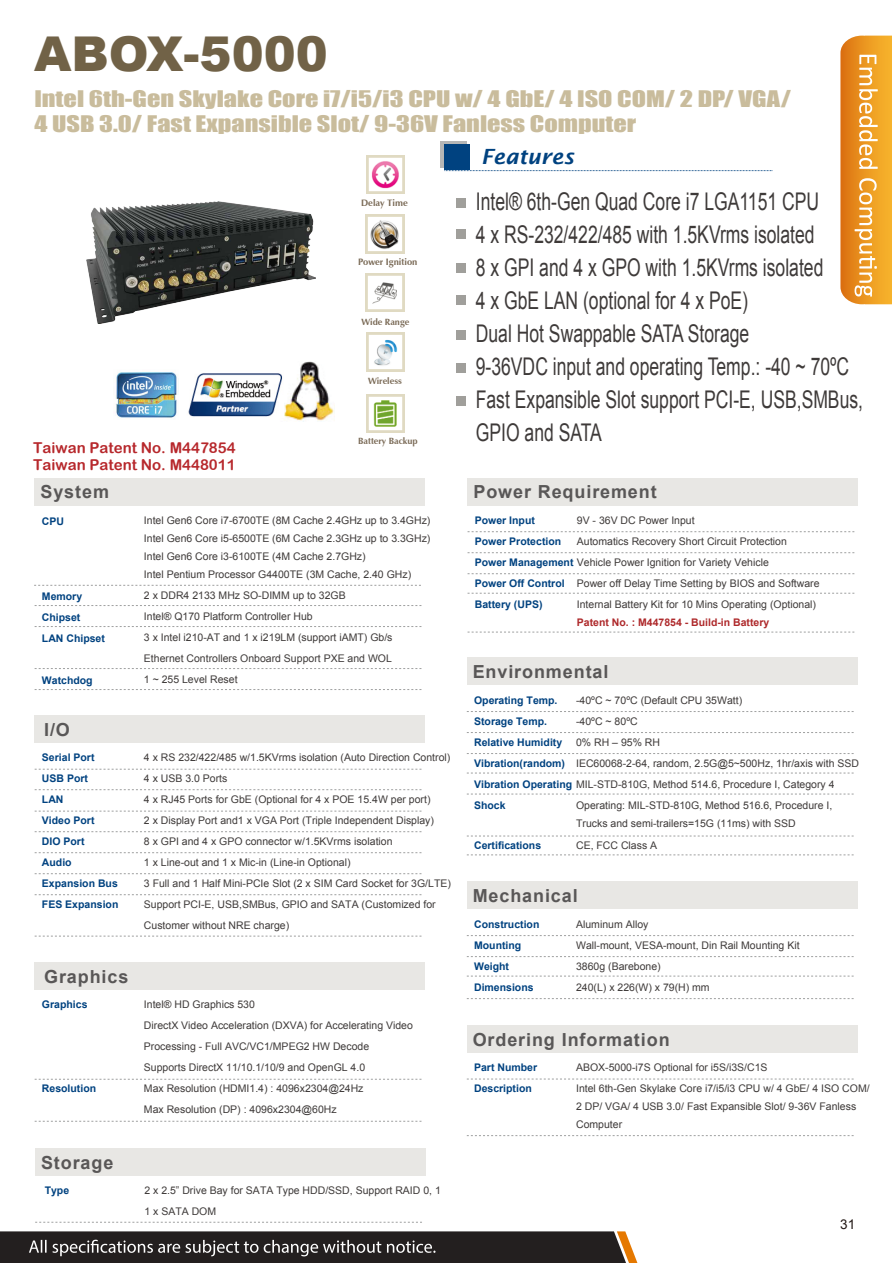
<style>
.page{position:relative;width:892px;height:1263px;background:#fff}
.page>*{position:absolute;margin:0;border:0;box-sizing:border-box;transform-origin:0 0}
.t1{font:900 48px "Arial";color:#716247}
.t2{font:24.3px/33px "Arial";color:#3e3a39;scale:.72 1}
.t3{font:21px/25.2px "Impact";color:#c9bc9c;scale:1.25 1}
.t4{font:italic 600 21px "Lucida Sans";color:#004280}
.t5{font:700 18px "Arial";letter-spacing:.05em;color:#595757}
.t6{font:15px "Arial Rounded MT Bold";color:#b7282c}
.t7{font:13.5px "Arial";color:#221815}
.t8{font:10.5px/21px "Arial";color:#3e3a39}
.t9{font:700 10.5px/21px "Arial";color:#004280}
.t10{font:700 10.5px "Arial";color:#ae292b}
.t11{font:700 9.3px "Zapf Humanist 601 BT";color:#7a6a56}
.t12{font:700 9px "Zapf Humanist 601 BT";color:#7a6a56}
.s1{font-weight:400;color:#3e3a39}
</style>
<div class="page">
<svg style="left:0;top:1231px;width:637px;height:32px;background:#393533"></svg>
<svg style="left:840px;top:36px;width:52px;height:268px;background:#eca139"></svg>
<div style="left:35px;top:478px;width:390px;height:27px;background:#e8e7e4"></div>
<div style="left:35px;top:715px;width:390px;height:27px;background:#e8e7e4"></div>
<svg style="left:35px;top:605px;width:387px;height:1px"></svg>
<svg style="left:35px;top:626px;width:387px;height:1px"></svg>
<svg style="left:35px;top:668px;width:387px;height:1px"></svg>
<svg style="left:35px;top:689px;width:387px;height:1px"></svg>
<svg style="left:35px;top:789px;width:387px;height:1px"></svg>
<svg style="left:35px;top:811px;width:387px;height:1px"></svg>
<svg style="left:35px;top:831px;width:387px;height:1px"></svg>
<svg style="left:35px;top:852px;width:387px;height:1px"></svg>
<svg style="left:35px;top:873px;width:387px;height:1px"></svg>
<svg style="left:35px;top:894px;width:387px;height:1px"></svg>
<svg style="left:35px;top:936px;width:387px;height:1px"></svg>
<svg style="left:35px;top:769px;width:387px;height:1px"></svg>
<div style="left:35px;top:963px;width:390px;height:27px;background:#e8e7e4"></div>
<svg style="left:35px;top:1079px;width:387px;height:1px"></svg>
<svg style="left:35px;top:1121px;width:387px;height:1px"></svg>
<div style="left:35px;top:1148px;width:390px;height:27px;background:#e8e7e4"></div>
<svg style="left:35px;top:1222px;width:387px;height:1px"></svg>
<svg style="left:34px;top:585px;width:387px;height:1px"></svg>
<div style="left:467px;top:882px;width:390px;height:27px;background:#e8e7e4"></div>
<svg style="left:467px;top:956px;width:387px;height:1px"></svg>
<svg style="left:467px;top:935px;width:387px;height:1px"></svg>
<svg style="left:467px;top:976px;width:387px;height:1px"></svg>
<svg style="left:467px;top:998px;width:387px;height:1px"></svg>
<div style="left:467px;top:1025px;width:390px;height:27px;background:#e8e7e4"></div>
<svg style="left:467px;top:1079px;width:387px;height:1px"></svg>
<svg style="left:467px;top:1135px;width:387px;height:1px"></svg>
<svg style="left:440px;top:141px;width:27px;height:27px"></svg>
<div style="left:444px;top:145px;width:26px;height:25px;background:#004280"></div>
<svg style="left:444px;top:170px;width:329px;height:1px"></svg>
<div style="left:457px;top:199px;width:9px;height:9px;background:#a09f9b"></div>
<div style="left:457px;top:229px;width:9px;height:9px;background:#a09f9b"></div>
<div style="left:457px;top:263px;width:9px;height:9px;background:#a09f9b"></div>
<div style="left:457px;top:296px;width:9px;height:9px;background:#a09f9b"></div>
<div style="left:457px;top:330px;width:9px;height:9px;background:#a09f9b"></div>
<div style="left:457px;top:363px;width:9px;height:9px;background:#a09f9b"></div>
<div style="left:457px;top:396px;width:9px;height:9px;background:#a09f9b"></div>
<div style="left:468px;top:478px;width:390px;height:27px;background:#e8e7e4"></div>
<svg style="left:467px;top:552px;width:388px;height:1px"></svg>
<svg style="left:467px;top:531px;width:388px;height:1px"></svg>
<svg style="left:467px;top:573px;width:388px;height:1px"></svg>
<svg style="left:467px;top:593px;width:388px;height:1px"></svg>
<svg style="left:467px;top:632px;width:388px;height:1px"></svg>
<div style="left:467px;top:658px;width:390px;height:27px;background:#e8e7e4"></div>
<svg style="left:467px;top:732px;width:387px;height:1px"></svg>
<svg style="left:467px;top:711px;width:387px;height:1px"></svg>
<svg style="left:467px;top:753px;width:387px;height:1px"></svg>
<svg style="left:467px;top:773px;width:387px;height:1px"></svg>
<svg style="left:467px;top:836px;width:387px;height:1px"></svg>
<svg style="left:467px;top:794px;width:387px;height:1px"></svg>
<svg style="left:467px;top:854px;width:387px;height:1px"></svg>
<img style="left:365px;top:214px;width:40px;height:40px">
<img style="left:366px;top:273px;width:38px;height:39px">
<img style="left:366px;top:333px;width:38px;height:38px">
<img style="left:367px;top:395px;width:38px;height:38px">
<img style="left:367px;top:155px;width:37px;height:38px">
<img style="left:284px;top:361px;width:50px;height:60px">
<img style="left:188px;top:373px;width:94px;height:44px">
<img style="left:116px;top:372px;width:62px;height:46px">
<img style="left:87px;top:201px;width:229px;height:123px">
<h1 class="t1" style="left:34px;top:19px;width:295px">ABOX-5000</h1>
<h3 class="t3" style="left:34px;top:85px;width:607px">Intel 6th-Gen Skylake Core i7/i5/i3 CPU w/ 4 GbE/ 4 ISO COM/ 2 DP/ VGA/<br>4 USB 3.0/ Fast Expansible Slot/ 9-36V Fanless Computer</h3>
<p class="t11" style="left:361px;top:197px;width:48px">Delay Time</p>
<p class="t11" style="left:358px;top:256px;width:61px">Power Ignition</p>
<p class="t12" style="left:361px;top:316px;width:49px">Wide Range</p>
<h3 class="t6" style="left:33px;top:438px;width:204px">Taiwan Patent No. M447854</h3>
<h3 class="t6" style="left:33px;top:456px;width:204px">Taiwan Patent No. M448011</h3>
<h3 class="t5" style="left:41px;top:480px;width:70px">System</h3>
<p class="t12" style="left:368px;top:376px;width:36px">Wireless</p>
<p class="t12" style="left:358px;top:436px;width:61px">Battery Backup</p>
<p class="t9" style="left:42px;top:511px;width:24px">CPU</p>
<p class="t9" style="left:42px;top:586px;width:65px">Memory<br>Chipset<br>LAN Chipset</p>
<p class="t9" style="left:42px;top:670px;width:52px">Watchdog</p>
<h3 class="t5" style="left:44px;top:717px;width:27px">I/O</h3>
<p class="t8" style="left:144px;top:511px;width:288px;line-height:18px">Intel Gen6 Core i7-6700TE (8M Cache 2.4GHz up to 3.4GHz)<br>Intel Gen6 Core i5-6500TE (6M Cache 2.3GHz up to 3.3GHz)<br>Intel Gen6 Core i3-6100TE (4M Cache 2.7GHz)<br>Intel Pentium Processor G4400TE (3M Cache, 2.40 GHz)</p>
<p class="t8" style="left:144px;top:585px;width:250px">2 x DDR4 2133 MHz SO-DIMM up to 32GB<br>Intel® Q170 Platform Controller Hub<br>3 x Intel i210-AT and 1 x i219LM (support iAMT) Gb/s Ethernet Controllers Onboard Support PXE and WOL 1 ~ 255 Level Reset</p>
<p class="t9" style="left:42px;top:747px;width:78px">Serial Port<br>USB Port<br>LAN<br>Video Port<br>DIO Port<br>Audio<br>Expansion Bus<br>FES Expansion</p>
<p class="t8" style="left:144px;top:747px;width:308px">4 x RS 232/422/485 w/1.5KVrms isolation (Auto Direction Control)<br>4 x USB 3.0 Ports<br>4 x RJ45 Ports for GbE (Optional for 4 x POE 15.4W per port)<br>2 x Display Port and1 x VGA Port (Triple Independent Display)<br>8 x GPI and 4 x GPO connector w/1.5KVrms isolation<br>1 x Line-out and 1 x Mic-in (Line-in Optional)<br>3 Full and 1 Half Mini-PCIe Slot (2 x SIM Card Socket for 3G/LTE)<br>Support PCI-E, USB,SMBus, GPIO and SATA (Customized for Customer without NRE charge)</p>
<h3 class="t5" style="left:44px;top:965px;width:86px">Graphics</h3>
<p class="t9" style="left:42px;top:994px;width:47px">Graphics</p>
<p class="t8" style="left:144px;top:994px;width:271px">Intel® HD Graphics 530<br>DirectX Video Acceleration (DXVA) for Accelerating Video Processing - Full AVC/VC1/MPEG2 HW Decode Supports DirectX 11/10.1/10/9 and OpenGL 4.0<br>Max Resolution (HDMI1.4) : 4096x2304@24Hz<br>Max Resolution (DP) : 4096x2304@60Hz</p>
<p class="t9" style="left:42px;top:1078px;width:56px">Resolution</p>
<h3 class="t5" style="left:41px;top:1150px;width:74px">Storage</h3>
<p class="t9" style="left:45px;top:1180px;width:26px">Type</p>
<p class="t8" style="left:144px;top:1180px;width:298px">2 x 2.5” Drive Bay for SATA Type HDD/SSD, Support RAID 0, 1<br>1 x SATA DOM</p>
<h3 class="t4" style="left:481px;top:144px;width:95px">Features</h3>
<p class="t2" style="left:476px;top:185px;width:539px">Intel® 6th-Gen Quad Core i7 LGA1151 CPU<br>4 x RS-232/422/485 with 1.5KVrms isolated<br>8 x GPI and 4 x GPO with 1.5KVrms isolated<br>4 x GbE LAN (optional for 4 x PoE)<br>Dual Hot Swappable SATA Storage<br>9-36VDC input and operating Temp.: -40 ~ 70ºC Fast Expansible Slot support PCI-E, USB,SMBus, GPIO and SATA</p>
<h3 class="t5" style="left:473px;top:480px;width:185px">Power Requirement</h3>
<p class="t9" style="left:475px;top:510px;width:295px">Power Input<br>Power Protection<br>Power Management <span class="s1">Vehicle Power Ignition for Variety Vehicle<br></span>Power Off Control<br>Battery (UPS)</p>
<p class="t8" style="left:577px;top:510px;width:212px">9V - 36V DC Power Input<br>Automatics Recovery Short Circuit Protection</p>
<p class="t8" style="left:577px;top:573px;width:244px">Power off Delay Time Setting by BIOS and Software<br>Internal Battery Kit for 10 Mins Operating (Optional)</p>
<p class="t10" style="left:577px;top:615px;width:194px">Patent No. : M447854 - Build-in Battery</p>
<h3 class="t5" style="left:473px;top:660px;width:137px">Environmental</h3>
<p class="t9" style="left:474px;top:690px;width:362px">Operating Temp.<br>Storage Temp.<br>Relative Humidity<br>Vibration(random)<br>Vibration Operating <span class="s1">MIL-STD-810G, Method 514.6, Procedure I, Category 4<br></span>Shock</p>
<p class="t9" style="left:474px;top:835px;width:69px">Certifications</p>
<p class="t8" style="left:576px;top:690px;width:284px">-40ºC ~ 70ºC (Default CPU 35Watt)<br>-40ºC ~ 80ºC<br>0% RH – 95% RH<br>IEC60068-2-64, random, 2.5G@5~500Hz, 1hr/axis with SSD</p>
<p class="t8" style="left:576px;top:796px;width:258px;line-height:18px">Operating: MIL-STD-810G, Method 516.6, Procedure I,<br>Trucks and semi-trailers=15G (11ms) with SSD</p>
<p class="t8" style="left:576px;top:835px;width:83px">CE, FCC Class A</p>
<h3 class="t5" style="left:473px;top:884px;width:107px">Mechanical</h3>
<p class="t9" style="left:474px;top:914px;width:67px">Construction<br>Mounting<br>Weight<br>Dimensions</p>
<p class="t8" style="left:576px;top:914px;width:225px">Aluminum Alloy<br>Wall-mount, VESA-mount, Din Rail Mounting Kit<br>3860g (Barebone)<br>240(L) x 226(W) x 79(H) mm</p>
<h3 class="t5" style="left:473px;top:1027px;width:198px">Ordering Information</h3>
<p class="t8" style="left:576px;top:1057px;width:295px">ABOX-5000-i7S Optional for i5S/i3S/C1S<br>Intel 6th-Gen Skylake Core i7/i5/i3 CPU w/ 4 GbE/ 4 ISO COM/</p>
<p class="t8" style="left:576px;top:1098px;width:282px;line-height:18px">2 DP/ VGA/ 4 USB 3.0/ Fast Expansible Slot/ 9-36V Fanless<br>Computer</p>
<p class="t9" style="left:474px;top:1057px;width:65px">Part Number<br>Description</p>
<p class="t7" style="left:840px;top:1215px;width:17px">31</p>
</div>
